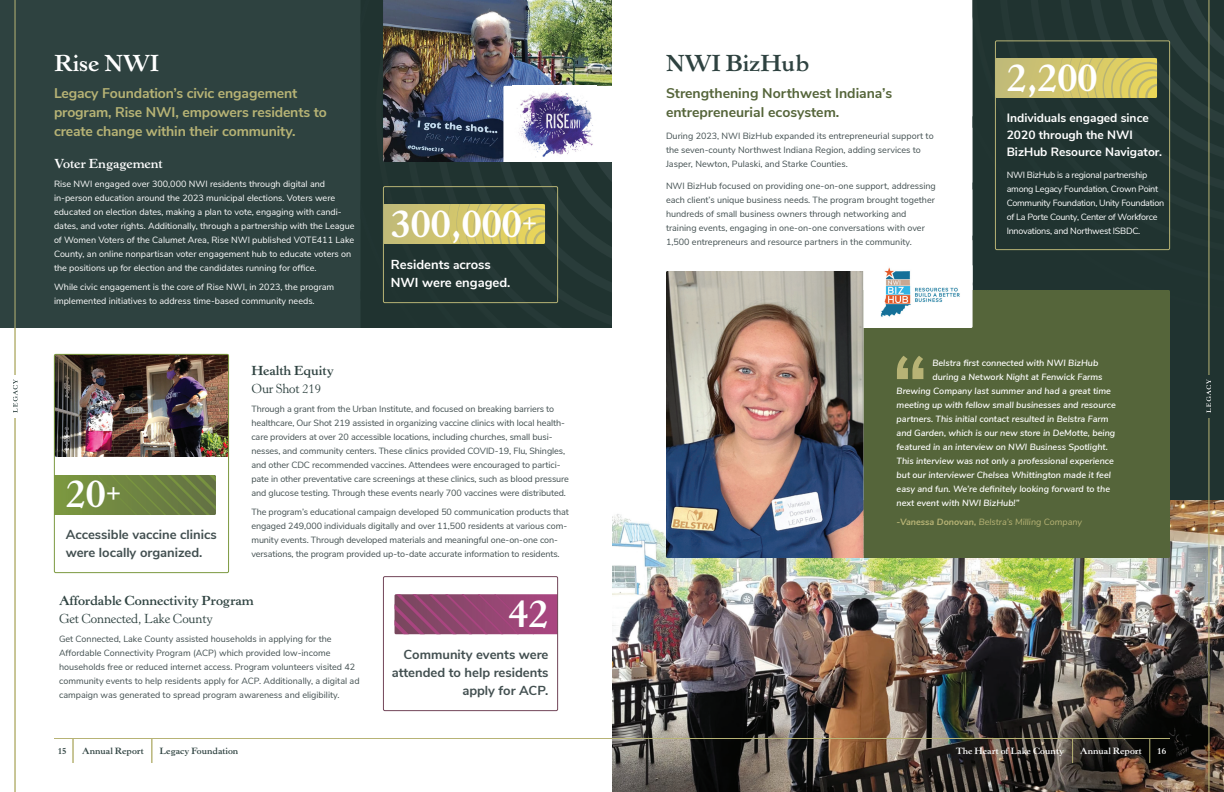
<style>
.page{position:relative;width:1224px;height:792px;background:#fff}
.page>*{position:absolute;margin:0;border:0;box-sizing:border-box;transform-origin:0 0}
.t1{font:700 40px "Horley Old Style MT Std";color:#fff}
.t2{font:700 23px "Horley Old Style MT Std";color:#2e4240}
.t3{font:700 23px "Horley Old Style MT Std";color:#fff}
.t4{font:700 14px/19px "Nunito Sans";letter-spacing:-.01em;color:#b7b375}
.t5{font:700 14px/19px "Nunito Sans";color:#55653a}
.t6{font:700 13px/18px "Nunito Sans";color:#424f50}
.t7{font:700 13px "Horley Old Style MT Std";letter-spacing:-.01em;color:#2e4240}
.t8{font:13px "Horley Old Style MT Pro";letter-spacing:-.01em;color:#2e4240}
.t9{font:700 13px/18px "Nunito Sans";color:#fff}
.t10{font:700 13px "Horley Old Style MT Std";letter-spacing:-.01em;color:#fff}
.t11{font:700 12px/17px "Nunito Sans";color:#fff}
.t12{font:9px/14px "Nunito Sans";letter-spacing:-.01em;color:#424f50}
.t13{font:9px/14px "Nunito Sans";color:#fff}
.t14{font:italic 600 9px "Nunito Sans";color:#fff}
.t15{font:9px/14px "Nunito Sans";letter-spacing:-.03em;color:#fff}
.t16{font:italic 9px "Nunito Sans";color:#b7b375}
.t17{font:700 9px "Horley Old Style MT Std";color:#fff}
.t18{font:700 9px "Horley Old Style MT Std";color:#2e4240}
.s1{font-size:23.3px}
.s2{font-size:12px}
.s3{font-weight:700}
</style>
<div class="page">
<svg style="left:13px;top:379px;width:5px;height:34px"></svg>
<div style="left:0;top:0;width:612px;height:328px;background:#2e4240"></div>
<hr style="left:15px;top:0;width:1px;height:375px;background:#b7b375">
<img style="left:360px;top:0;width:252px;height:328px">
<img style="left:513px;top:86px;width:83px;height:76px">
<hr style="left:15px;top:418px;width:1px;height:374px;background:#b7b375">
<hr style="left:54px;top:738px;width:558px;height:1px;background:#b7b375">
<svg style="left:151px;top:739px;width:1px;height:24px"></svg>
<svg style="left:73px;top:739px;width:1px;height:24px"></svg>
<img style="left:56px;top:356px;width:171px;height:101px">
<svg style="left:56px;top:475px;width:160px;height:40px;background:#708641"></svg>
<div style="left:54px;top:354px;width:175px;height:219px;border:1px solid #7c9940"></div>
<svg style="left:395px;top:594px;width:161px;height:40px;background:#954773"></svg>
<div style="left:383px;top:576px;width:175px;height:135px;border:1px solid #724659"></div>
<div style="left:383px;top:186px;width:175px;height:117px;border:1px solid #b7b375"></div>
<div style="left:1170px;top:413px;width:54px;height:87px;background:#203330"></div>
<div style="left:973px;top:0;width:22px;height:116px;background:#203330"></div>
<svg style="left:973px;top:116px;width:22px;height:66px"></svg>
<div style="left:973px;top:182px;width:251px;height:53px;background:#203330"></div>
<svg style="left:995px;top:0;width:229px;height:189px;background:#3e4c3c"></svg>
<img style="left:612px;top:500px;width:612px;height:292px">
<hr style="left:1209px;top:418px;width:1px;height:374px;background:#b7b375">
<hr style="left:1209px;top:0;width:1px;height:375px;background:#b7b375">
<hr style="left:612px;top:738px;width:558px;height:1px;background:#b7b375">
<svg style="left:1072px;top:739px;width:1px;height:24px"></svg>
<svg style="left:1149px;top:739px;width:1px;height:24px"></svg>
<div style="left:863px;top:413px;width:307px;height:145px;background:#55653a"></div>
<img style="left:666px;top:271px;width:197px;height:287px">
<svg style="left:863px;top:235px;width:361px;height:178px;background:#5d6c55"></svg>
<h2 class="t3" style="left:54px;top:48px;width:106px">Rise NWI</h2>
<h3 class="t4" style="left:54px;top:83px;width:274px">Legacy Foundation’s civic engagement program, Rise NWI, empowers residents to create change within their community.</h3>
<h3 class="t10" style="left:54px;top:155px;width:110px">Voter Engagement</h3>
<p class="t13" style="left:54px;top:176px;width:302px">Rise NWI engaged over 300,000 NWI residents through digital and in-person education around the 2023 municipal elections. Voters were educated on election dates, making a plan to vote, engaging with candi&shy;dates, and voter rights. Additionally, through a partnership with the League of Women Voters of the Calumet Area, Rise NWI published VOTE411 Lake County, an online nonpartisan voter engagement hub to educate voters on the positions up for election and the candidates running for office.</p>
<p class="t13" style="left:54px;top:279px;width:282px">While civic engagement is the core of Rise NWI, in 2023, the program implemented initiatives to address time-based community needs.</p>
<h1 class="t1" style="left:391px;top:198px;width:148px">300,000<span class="s1">+</span></h1>
<h3 class="t9" style="left:391px;top:255px;width:121px">Residents <span class="s2">a</span>cross<br>NWI were engaged.</h3>
<h3 class="t7" style="left:251px;top:362px;width:84px">Health Equity</h3>
<h3 class="t8" style="left:251px;top:381px;width:72px">Our Shot 219</h3>
<p class="t12" style="left:251px;top:401px;width:319px">Through a grant from the Urban Institute, and focused on breaking barriers to healthcare, Our Shot 219 assisted in organizing vaccine clinics with local health&shy;care providers at over 20 accessible locations, including churches, small busi&shy;nesses, and community centers. These clinics provided COVID-19, Flu, Shingles, and other CDC recommended vaccines. Attendees were encouraged to partici&shy;pate in other preventative care screenings at these clinics, such as blood pressure and glucose testing. Through these events nearly 700 vaccines were distributed.</p>
<p class="t12" style="left:251px;top:504px;width:319px">The program’s educational campaign developed 50 communication products that engaged 249,000 individuals digitally and over 11,500 residents at various com&shy;munity events. Through developed materials and meaningful one-on-one con&shy;versations, the program provided up-to-date accurate information to residents.</p>
<h3 class="t7" style="left:59px;top:592px;width:196px">Affordable Connectivity Program</h3>
<h3 class="t8" style="left:59px;top:611px;width:155px">Get Connected, Lake County</h3>
<p class="t12" style="left:59px;top:631px;width:302px">Get Connected, Lake County assisted households in applying for the Affordable Connectivity Program (ACP) which provided low-income households free or reduced internet access. Program volunteers visited 42 community events to help residents apply for ACP. Additionally, a digital ad campaign was generated to spread program awareness and eligibility.</p>
<h1 class="t1" style="left:66px;top:468px;width:57px">20<span class="s1">+</span></h1>
<h3 class="t6" style="left:66px;top:525px;width:152px">Accessible vaccine clinics were locally organized.</h3>
<h1 class="t1" style="left:509px;top:588px;width:41px">42</h1>
<h3 class="t6" style="left:392px;top:645px;width:158px;text-align:right">Community events were attended to help residents apply for ACP.</h3>
<p class="t18" style="left:58px;top:745px;width:11px">15</p>
<p class="t18" style="left:82px;top:745px;width:63px">Annual Report</p>
<p class="t18" style="left:160px;top:745px;width:80px">Legacy Foundation</p>
<h2 class="t2" style="left:666px;top:48px;width:145px">NWI BizHub</h2>
<h3 class="t5" style="left:666px;top:83px;width:228px">Strengthening Northwest Indiana’s entrepreneurial ecosystem.</h3>
<p class="t12" style="left:666px;top:128px;width:269px">During 2023, NWI BizHub expanded its entrepreneurial support to the seven-county Northwest Indiana Region, adding services to<br>Jasper, Newton, Pulaski, and Starke Counties.</p>
<p class="t12" style="left:666px;top:178px;width:271px">NWI BizHub focused on providing one-on-one support, addressing each client’s unique business needs. The program brought together hundreds of small business owners through networking and training events, engaging in one-on-one conversations with over 1,500 entrepreneurs and resource partners in the community.</p>
<h1 class="t1" style="left:1007px;top:52px;width:92px">2,200</h1>
<h3 class="t11" style="left:1007px;top:109px;width:157px">Individuals engaged since<br>2020 through the NWI<br>BizHub Resource Navigator.</h3>
<p class="t15" style="left:1007px;top:167px;width:159px">NWI BizHub is a regional partnership among Legacy Foundation, Crown Point Community Foundation, Unity Foundation of La Porte County, Center of Workforce Innovations, and Northwest ISBDC.</p>
<p class="t14" style="left:932px;top:356px;width:167px">Belstra first connected with NWI BizHub</p>
<p class="t14" style="left:932px;top:370px;width:172px">during a Network Night at Fenwick Farms</p>
<p class="t14" style="left:897px;top:384px;width:216px">Brewing Company last summer and had a great time</p>
<p class="t14" style="left:897px;top:398px;width:221px">meeting up with fellow small businesses and resource</p>
<p class="t14" style="left:897px;top:412px;width:214px">partners. This initial contact resulted in Belstra Farm</p>
<p class="t14" style="left:897px;top:426px;width:220px">and Garden, which is our new store in DeMotte, being</p>
<p class="t14" style="left:897px;top:440px;width:213px">featured in an interview on NWI Business Spotlight.</p>
<p class="t14" style="left:897px;top:454px;width:219px">This interview was not only a professional experience</p>
<p class="t14" style="left:897px;top:468px;width:216px">but our interviewer Chelsea Whittington made it feel</p>
<p class="t14" style="left:897px;top:482px;width:215px">easy and fun. We’re definitely looking forward to the</p>
<p class="t14" style="left:897px;top:496px;width:124px">next event with NWI BizHub!”</p>
<p class="t16" style="left:897px;top:515px;width:187px"><span class="s3">-Vanessa Donovan,</span> Belstra’s Milling Company</p>
<p class="t17" style="left:956px;top:745px;width:110px">The Heart of Lake County</p>
<p class="t17" style="left:1080px;top:745px;width:63px">Annual Report</p>
<p class="t17" style="left:1157px;top:745px;width:10px">16</p>
</div>
